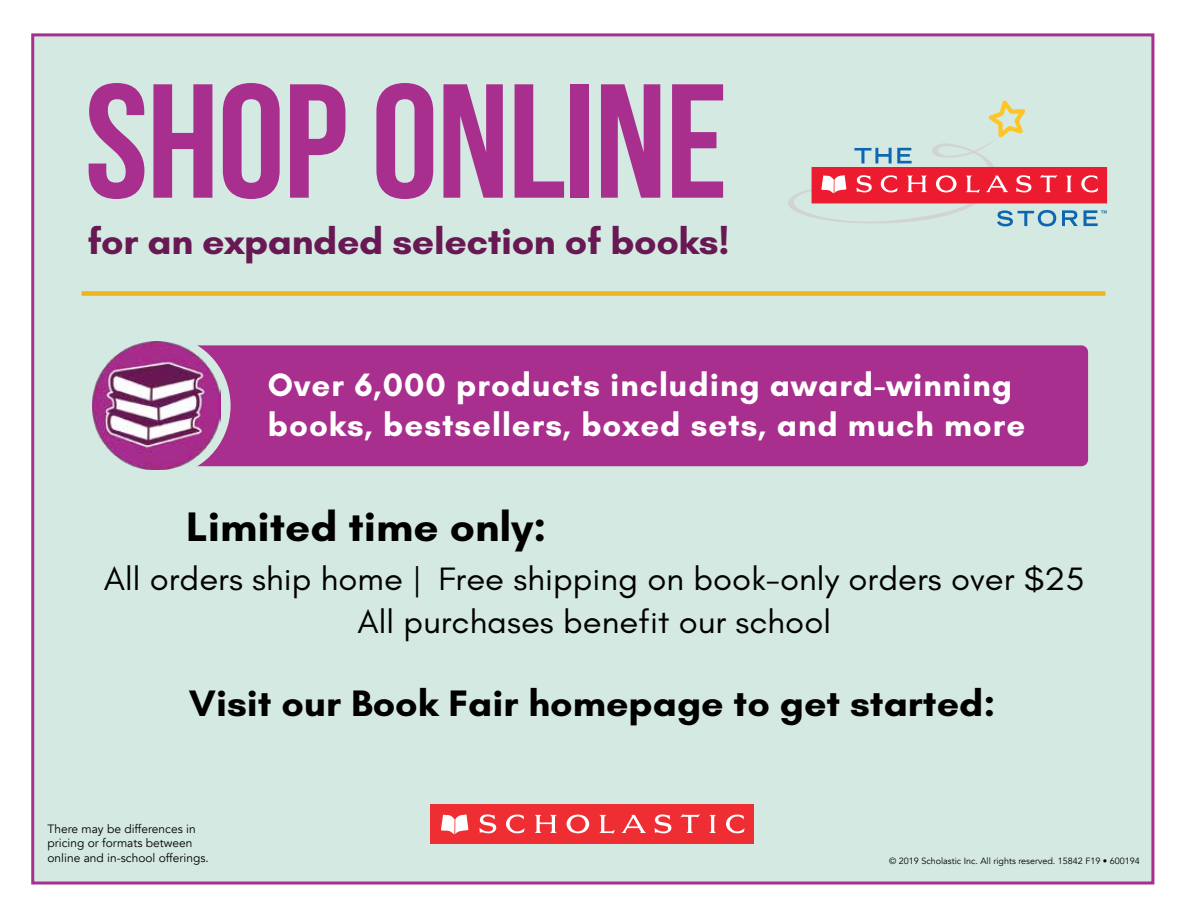
<style>
.page{position:relative;width:1188px;height:918px;background:#fff}
.page>*{position:absolute;margin:0;border:0;box-sizing:border-box;transform-origin:0 0}
.t1{font:700 162px "Bebas Neue";letter-spacing:-.01em;color:#a82f8e;scale:1.05 1}
.t2{font:700 42px "Glacial Indifference";color:#000;scale:1.05 1}
.t3{font:700 37.5px "Glacial Indifference";color:#000;scale:1.05 1}
.t4{font:700 37.5px "Glacial Indifference";letter-spacing:-.01em;color:#681852;scale:1.05 1}
.t5{font:33px/43.5px "Glacial Indifference";color:#000;text-align:center;scale:1.05 1}
.t6{font:700 33px/39.6px "Glacial Indifference";letter-spacing:.03em;color:#fff}
.t7{font:12px/14.2px "Avenir";color:#000}
.t8{font:9px "Avenir";color:#000}
</style>
<div class="page">
<div style="left:31px;top:33px;width:1123px;height:852px;background:#d4e9e2;border:3px solid #a82f8e"></div>
<div style="left:186px;top:345px;width:902px;height:121px;background:#a82f8e;border-radius:7px"></div>
<svg style="left:788px;top:100px;width:319px;height:127px"></svg>
<div style="left:430px;top:804px;width:324px;height:40px;background:#ee2e33"></div>
<svg style="left:441px;top:814px;width:27px;height:20px"></svg>
<svg style="left:480px;top:814px;width:17px;height:20px"></svg>
<svg style="left:506px;top:814px;width:19px;height:20px"></svg>
<svg style="left:535px;top:815px;width:22px;height:18px"></svg>
<svg style="left:599px;top:815px;width:16px;height:19px"></svg>
<svg style="left:655px;top:814px;width:17px;height:20px"></svg>
<svg style="left:680px;top:814px;width:20px;height:19px"></svg>
<svg style="left:709px;top:815px;width:7px;height:18px"></svg>
<svg style="left:726px;top:814px;width:19px;height:20px"></svg>
<svg style="left:567px;top:815px;width:22px;height:18px"></svg>
<svg style="left:621px;top:815px;width:25px;height:18px"></svg>
<div style="left:82px;top:291px;width:1023px;height:5px;background:#ecb41f"></div>
<div style="left:94px;top:335px;width:137px;height:141px;background:#d4e9e2;border-radius:50%"></div>
<img style="left:92px;top:342px;width:128px;height:128px">
<h1 class="t1" style="left:85px;top:53px;width:614px">SHOP ONLINE</h1>
<p class="t4" style="left:87px;top:218px;width:613px">for an expanded selection of books!</p>
<p class="t6" style="left:268px;top:365px;width:759px">Over 6,000 products including award-winning books, bestsellers, boxed sets, and much more</p>
<p class="t2" style="left:186px;top:501px;width:345px">Limited time only:</p>
<p class="t5" style="left:104px;top:557px;width:936px">All orders ship home | Free shipping on book-only orders over $25<br>All purchases benefit our school</p>
<p class="t3" style="left:189px;top:680px;width:770px">Visit our Book Fair homepage to get started:</p>
<p class="t7" style="left:48px;top:822px;width:163px">There may be differences in pricing or formats between online and in-school offerings.</p>
<p class="t8" style="left:889px;top:856px;width:252px">© 2019 Scholastic Inc. All rights reserved. 15842 F19 • 600194</p>
</div>
